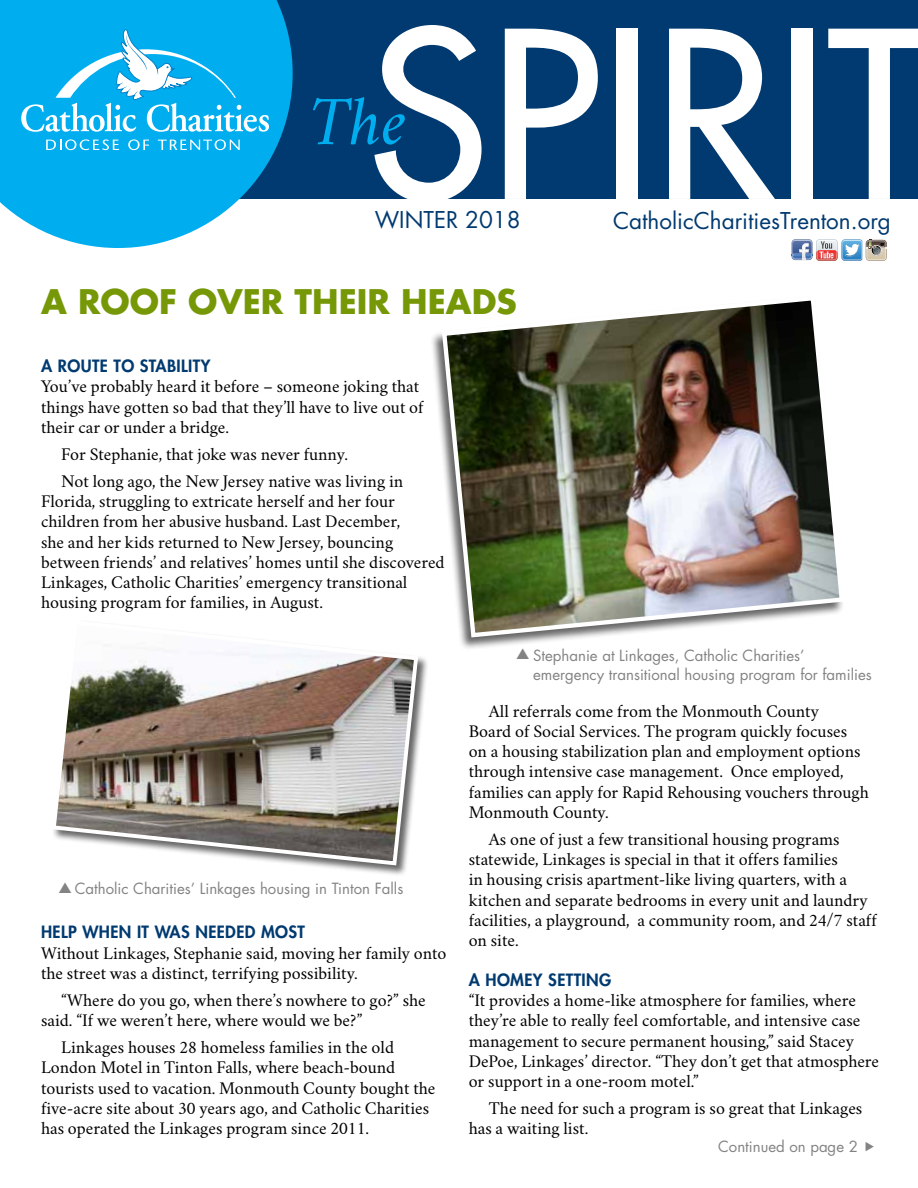
<style>
.page{position:relative;width:918px;height:1188px;background:#fff}
.page>*{position:absolute;margin:0;border:0;box-sizing:border-box;transform-origin:0 0}
.t1{font:500 225.9px "Futura Std";color:#fff}
.t2{font:italic 70.35px "Crimson";color:#00aeef}
.t3{font:700 33px "Futura Std";color:#769807}
.t4{font:22.5px "Futura Std";color:#003a70}
.t5{font:18px/20.2px "Crimson";color:#000}
.t6{font:800 16.5px "Futura Std";letter-spacing:.025em;color:#003a70}
.t7{font:15px/19.5px "Futura Std";color:#838383}
</style>
<div class="page">
<div style="left:0;top:0;width:918px;height:198px;background:#003a70"></div>
<svg style="left:0;top:0;width:293px;height:248px"></svg>
<svg style="left:21px;top:9px;width:248px;height:123px;background:#27b9f0"></svg>
<svg style="left:46px;top:139px;width:73px;height:11px"></svg>
<svg style="left:128px;top:139px;width:21px;height:11px"></svg>
<svg style="left:158px;top:139px;width:82px;height:11px"></svg>
<svg style="left:792px;top:239px;width:95px;height:22px"></svg>
<div style="left:429px;top:295px;width:416px;height:356px;background:#000;opacity:.6"></div>
<img style="left:440px;top:295px;width:405px;height:345px">
<div style="left:52px;top:620px;width:378px;height:257px;background:#000;opacity:.6"></div>
<img style="left:52px;top:620px;width:368px;height:248px">
<svg style="left:517px;top:648px;width:12px;height:3px"></svg>
<h1 class="t1" style="left:367px;top:-26px;width:565px">SPIRIT</h1>
<p class="t4" style="left:375px;top:206px;width:147px">WINTER 2018</p>
<p class="t4" style="left:613px;top:206px;width:279px">CatholicCharitiesTrenton.org</p>
<h2 class="t2" style="left:309px;top:78px;width:99px">The</h2>
<h3 class="t3" style="left:41px;top:280px;width:477px">A ROOF OVER THEIR HEADS</h3>
<p class="t6" style="left:41px;top:356px;width:171px">A ROUTE TO STABILITY</p>
<p class="t5" style="left:41px;top:374px;width:384px">You’ve probably heard it before – someone joking that things have gotten so bad that they’ll have to live out of their car or under a bridge.</p>
<p class="t5" style="left:61px;top:438px;width:343px;line-height:27px">For Stephanie, that joke was never funny.<br>Not long ago, the New Jersey native was living in</p>
<p class="t5" style="left:41px;top:489px;width:405px">Florida, struggling to extricate herself and her four children from her abusive husband. Last December,<br>she and her kids returned to New Jersey, bouncing between friends’ and relatives’ homes until she discovered Linkages, Catholic Charities’ emergency transitional housing program for families, in August.</p>
<p class="t7" style="left:59px;top:879px;width:346px">▲ Catholic Charities’ Linkages housing in Tinton Falls</p>
<p class="t6" style="left:41px;top:922px;width:266px">HELP WHEN IT WAS NEEDED MOST</p>
<p class="t5" style="left:41px;top:940px;width:407px">Without Linkages, Stephanie said, moving her family onto the street was a distinct, terrifying possibility.</p>
<p class="t5" style="left:41px;top:988px;width:386px;text-indent:20px">“Where do you go, when there’s nowhere to go?” she said. “If we weren’t here, where would we be?”</p>
<p class="t5" style="left:41px;top:1035px;width:396px;text-indent:20px">Linkages houses 28 homeless families in the old London Motel in Tinton Falls, where beach-bound tourists used to vacation. Monmouth County bought the five-acre site about 30 years ago, and Catholic Charities has operated the Linkages program since 2011.</p>
<p class="t7" style="left:533px;top:645px;width:340px">Stephanie at Linkages, Catholic Charities’ emergency transitional housing program for families</p>
<p class="t5" style="left:469px;top:698px;width:402px;text-indent:20px">All referrals come from the Monmouth County<br>Board of Social Services. The program quickly focuses on a housing stabilization plan and employment options through intensive case management. Once employed, families can apply for Rapid Rehousing vouchers through Monmouth County.</p>
<p class="t5" style="left:469px;top:827px;width:410px;text-indent:20px">As one of just a few transitional housing programs statewide, Linkages is special in that it offers families<br>in housing crisis apartment-like living quarters, with a kitchen and separate bedrooms in every unit and laundry facilities, a playground, a community room, and 24/7 staff on site.</p>
<p class="t6" style="left:469px;top:969px;width:144px">A HOMEY SETTING</p>
<p class="t5" style="left:469px;top:988px;width:412px">“It provides a home-like atmosphere for families, where they’re able to really feel comfortable, and intensive case management to secure permanent housing,” said Stacey DePoe, Linkages’ director. “They don’t get that atmosphere or support in a one-room motel.”</p>
<p class="t5" style="left:469px;top:1096px;width:395px;text-indent:20px">The need for such a program is so great that Linkages has a waiting list.</p>
<p class="t7" style="left:718px;top:1137px;width:141px">Continued on page 2</p>
</div>
